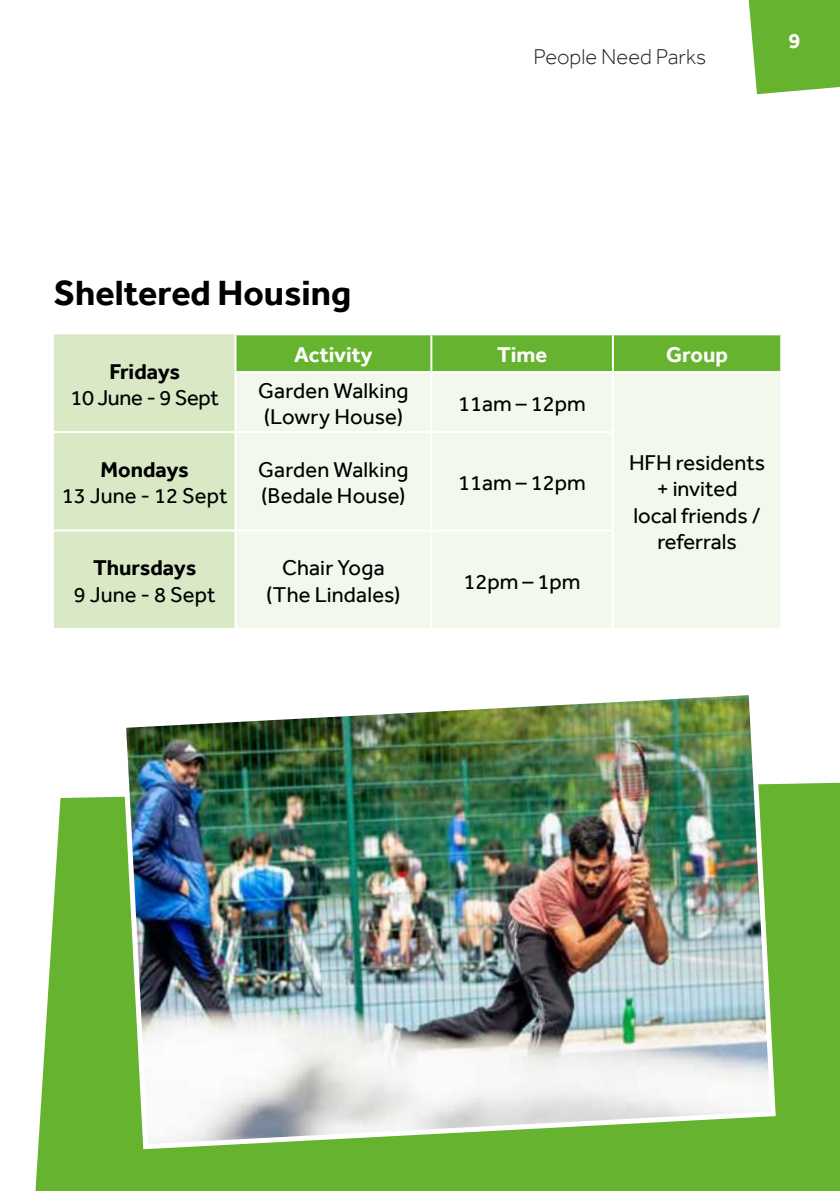
<style>
.page{position:relative;width:840px;height:1191px;background:#fff}
.page>*{position:absolute;margin:0;border:0;box-sizing:border-box;transform-origin:0 0}
.t1{font:700 36px "Effra";color:#000}
.t2{font:22px/26.4px "Effra";color:#000}
.t3{font:700 22px "Effra";color:#000}
.t4{font:700 22px "Effra";color:#fff}
.t5{font:300 22px "Effra";color:#232120}
</style>
<div class="page">
<svg style="left:748px;top:0;width:91px;height:94px;background:#72b93f"></svg>
<div style="left:54px;top:334px;width:180px;height:294px;background:#d9e9c5"></div>
<div style="left:236px;top:335px;width:543px;height:36px;background:#65b32e"></div>
<div style="left:237px;top:373px;width:542px;height:255px;background:#f3f8ed"></div>
<hr style="left:430px;top:335px;width:2px;height:36px;background:#fff">
<hr style="left:611px;top:335px;width:2px;height:36px;background:#fff">
<hr style="left:430px;top:373px;width:2px;height:58px;background:#fff">
<hr style="left:430px;top:433px;width:2px;height:96px;background:#fff">
<hr style="left:430px;top:531px;width:2px;height:97px;background:#fff">
<hr style="left:611px;top:373px;width:2px;height:58px;background:#fff">
<hr style="left:611px;top:433px;width:2px;height:96px;background:#fff">
<hr style="left:611px;top:531px;width:2px;height:97px;background:#fff">
<hr style="left:235px;top:431px;width:196px;height:2px;background:#fff">
<hr style="left:235px;top:529px;width:196px;height:2px;background:#fff">
<hr style="left:431px;top:431px;width:182px;height:2px;background:#fff">
<hr style="left:431px;top:529px;width:182px;height:2px;background:#fff">
<hr style="left:54px;top:431px;width:181px;height:2px;background:#fff">
<hr style="left:54px;top:529px;width:181px;height:2px;background:#fff">
<svg style="left:35px;top:782px;width:804px;height:409px;background:#70b83d"></svg>
<img style="left:118px;top:695px;width:659px;height:456px">
<p class="t5" style="left:533px;top:44px;width:174px">People Need Parks</p>
<p class="t4" style="left:788px;top:28px;width:13px">9</p>
<h1 class="t1" style="left:54px;top:271px;width:299px">Sheltered Housing</h1>
<p class="t3" style="left:109px;top:358px;width:72px">Fridays</p>
<p class="t2" style="left:70px;top:384px;width:150px">10 June - 9 Sept</p>
<p class="t3" style="left:100px;top:456px;width:90px">Mondays</p>
<p class="t2" style="left:62px;top:482px;width:167px">13 June - 12 Sept</p>
<p class="t3" style="left:93px;top:554px;width:105px">Thursdays</p>
<p class="t2" style="left:74px;top:581px;width:143px">9 June - 8 Sept</p>
<p class="t4" style="left:294px;top:341px;width:80px">Activity</p>
<p class="t4" style="left:496px;top:341px;width:52px">Time</p>
<p class="t4" style="left:665px;top:341px;width:63px">Group</p>
<p class="t2" style="left:258px;top:377px;width:152px">Garden Walking (Lowry House)</p>
<p class="t2" style="left:458px;top:390px;width:129px">11am – 12pm</p>
<p class="t2" style="left:258px;top:456px;width:152px">Garden Walking (Bedale House)</p>
<p class="t2" style="left:266px;top:554px;width:136px;text-align:center">Chair Yoga (The Lindales)</p>
<p class="t2" style="left:458px;top:469px;width:129px">11am – 12pm</p>
<p class="t2" style="left:463px;top:568px;width:118px">12pm – 1pm</p>
<p class="t2" style="left:628px;top:449px;width:138px;text-align:center">HFH residents + invited<br>local friends / referrals</p>
</div>
